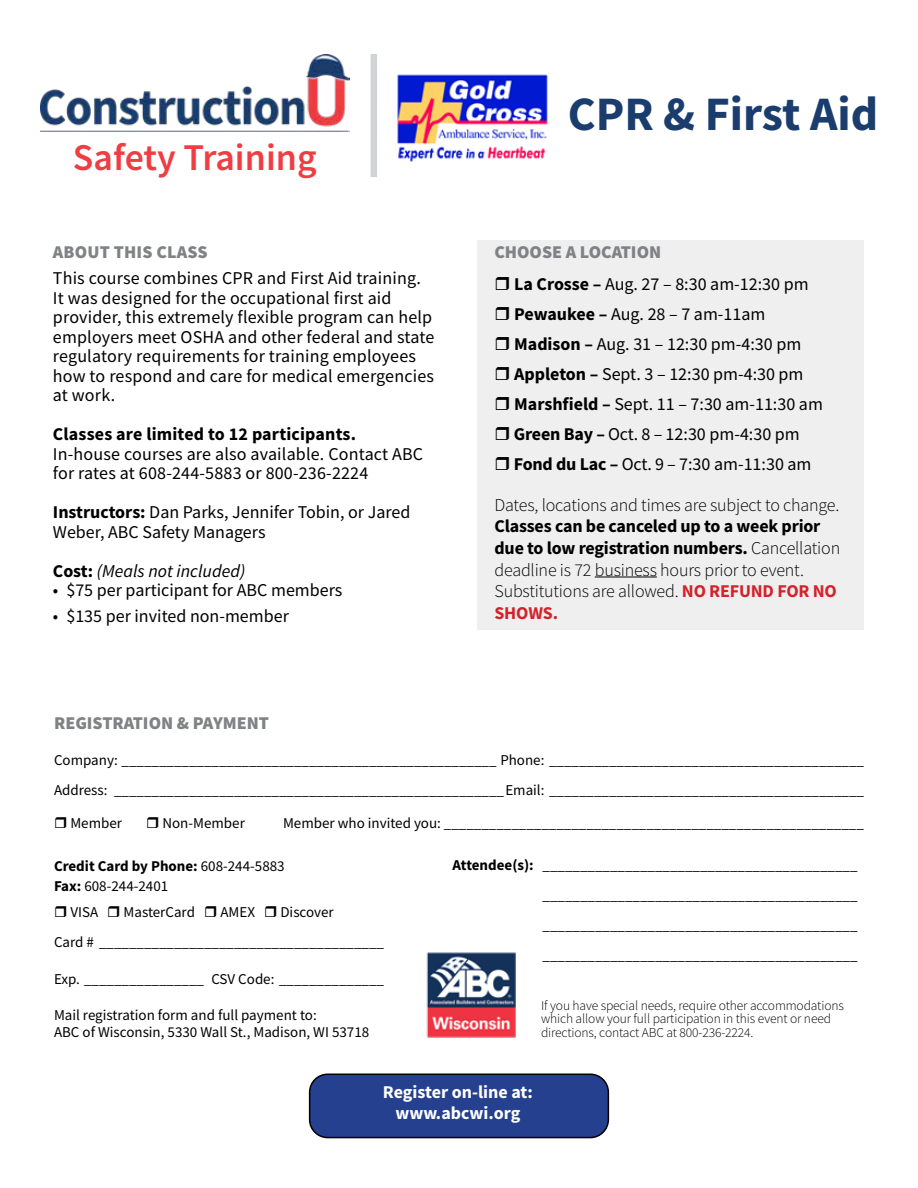
<style>
.page{position:relative;width:918px;height:1188px;background:#fff}
.page>*{position:absolute;margin:0;border:0;box-sizing:border-box;transform-origin:0 0}
.t1{font:700 48px "Source Sans Pro";color:#1a3d6d}
.t2{font:600 37.8px "Source Sans Pro";color:#ef3e43}
.t3{font:18px/19.5px "Source Sans Pro";letter-spacing:.005em;color:#000}
.t4{font:300 18px/21.6px "Source Sans Pro";letter-spacing:-.01em;color:#000}
.t5{font:900 18px "Source Sans Pro";color:#808285}
.t6{font:700 18px "Source Sans Pro";letter-spacing:.01em;color:#000}
.t7{font:700 18px/21.6px "Source Sans Pro";color:#fff;text-align:center}
.t8{font:italic 18px "Source Sans Pro";color:#000}
.t9{font:15px/30px "Source Sans Pro";color:#000}
.t10{font:300 13.5px/13.5px "Source Sans Pro";letter-spacing:-.01em;color:#000}
.s1{font-weight:700}
.s2{font-weight:700;font-style:normal}
.s3{font-weight:700;color:#d2232a}
</style>
<div class="page">
<div style="left:477px;top:240px;width:387px;height:390px;background:#efeff0"></div>
<hr style="left:595px;top:577px;width:62px;height:1px;background:#000">
<div style="left:371px;top:54px;width:6px;height:123px;background:#d1d3d4"></div>
<img style="left:41px;top:55px;width:308px;height:77px">
<img style="left:426px;top:952px;width:90px;height:86px">
<img style="left:397px;top:74px;width:151px;height:88px">
<div style="left:310px;top:1074px;width:298px;height:64px;background:#25408f;border-radius:18px"></div>
<div style="left:309px;top:1074px;width:300px;height:64px;border:2px solid #000;border-radius:18px"></div>
<h2 class="t2" style="left:73px;top:132px;width:245px">Safety Training</h2>
<p class="t5" style="left:53px;top:239px;width:156px">ABOUT THIS CLASS</p>
<p class="t3" style="left:53px;top:268px;width:383px">This course combines CPR and First Aid training.<br>It was designed for the occupational first aid provider, this extremely flexible program can help employers meet OSHA and other federal and state regulatory requirements for training employees how to respond and care for medical emergencies at work.</p>
<p class="t6" style="left:53px;top:422px;width:305px">Classes are limited to 12 participants.</p>
<p class="t3" style="left:53px;top:444px;width:372px">In-house courses are also available. Contact ABC for rates at 608-244-5883 or 800-236-2224</p>
<p class="t3" style="left:53px;top:502px;width:359px"><span class="s1">Instructors:</span> Dan Parks, Jennifer Tobin, or Jared<br>Weber, ABC Safety Managers</p>
<p class="t8" style="left:53px;top:559px;width:194px"><span class="s2">Cost:</span> (Meals not included)</p>
<p class="t3" style="left:53px;top:580px;width:291px">• $75 per participant for ABC members</p>
<p class="t3" style="left:53px;top:606px;width:238px">• $135 per invited non-member</p>
<h1 class="t1" style="left:568px;top:82px;width:312px">CPR &amp; First Aid</h1>
<p class="t5" style="left:494px;top:239px;width:168px">CHOOSE A LOCATION</p>
<p class="t3" style="left:514px;top:269px;width:311px;line-height:30px"><span class="s1">La Crosse –</span> Aug. 27 – 8:30 am-12:30 pm <span class="s1">Pewaukee –</span> Aug. 28 – 7 am-11am <span class="s1">Madison –</span> Aug. 31 – 12:30 pm-4:30 pm <span class="s1">Appleton –</span> Sept. 3 – 12:30 pm-4:30 pm <span class="s1">Marshfield –</span> Sept. 11 – 7:30 am-11:30 am <span class="s1">Green Bay –</span> Oct. 8 – 12:30 pm-4:30 pm <span class="s1">Fond du Lac –</span> Oct. 9 – 7:30 am-11:30 am</p>
<p class="t4" style="left:495px;top:494px;width:346px">Dates, locations and times are subject to change.</p>
<p class="t4" style="left:495px;top:516px;width:347px"><span class="s1">Classes can be canceled up to a week prior due to low registration numbers.</span> Cancellation deadline is 72 business hours prior to event.<br>Substitutions are allowed. <span class="s3">NO REFUND FOR NO SHOWS.</span></p>
<p class="t5" style="left:54px;top:711px;width:217px">REGISTRATION &amp; PAYMENT</p>
<p class="t9" style="left:54px;top:744px;width:811px">Company: __________________________________________________ Phone: __________________________________________<br>Address: ____________________________________________________Email: __________________________________________</p>
<p class="t9" style="left:70px;top:807px;width:53px">Member</p>
<p class="t9" style="left:162px;top:807px;width:84px">Non-Member</p>
<p class="t9" style="left:283px;top:807px;width:582px">Member who invited you: ________________________________________________________</p>
<p class="t9" style="left:54px;top:856px;width:232px;line-height:19.5px"><span class="s1">Credit Card by Phone:</span> 608-244-5883<br><span class="s1">Fax:</span> 608-244-2401</p>
<p class="t9" style="left:70px;top:897px;width:29px">VISA</p>
<p class="t9" style="left:124px;top:897px;width:73px">MasterCard</p>
<p class="t9" style="left:220px;top:897px;width:36px">AMEX</p>
<p class="t9" style="left:543px;top:850px;width:316px;text-align:justify;text-indent:-90px"><span class="s1">Attendee(s):</span> __________________________________________ __________________________________________ __________________________________________ __________________________________________</p>
<p class="t9" style="left:54px;top:897px;width:331px;text-indent:226px">Discover<br>Card # ______________________________________</p>
<p class="t9" style="left:54px;top:963px;width:331px">Exp. ________________ CSV Code: ______________</p>
<p class="t9" style="left:54px;top:1007px;width:317px;line-height:16.5px">Mail registration form and full payment to:<br>ABC of Wisconsin, 5330 Wall St., Madison, WI 53718</p>
<p class="t10" style="left:541px;top:999px;width:304px">If you have special needs, require other accommodations which allow your full participation in this event or need directions, contact ABC at 800-236-2224.</p>
<p class="t7" style="left:383px;top:1081px;width:151px">Register on-line at: www.abcwi.org</p>
</div>
